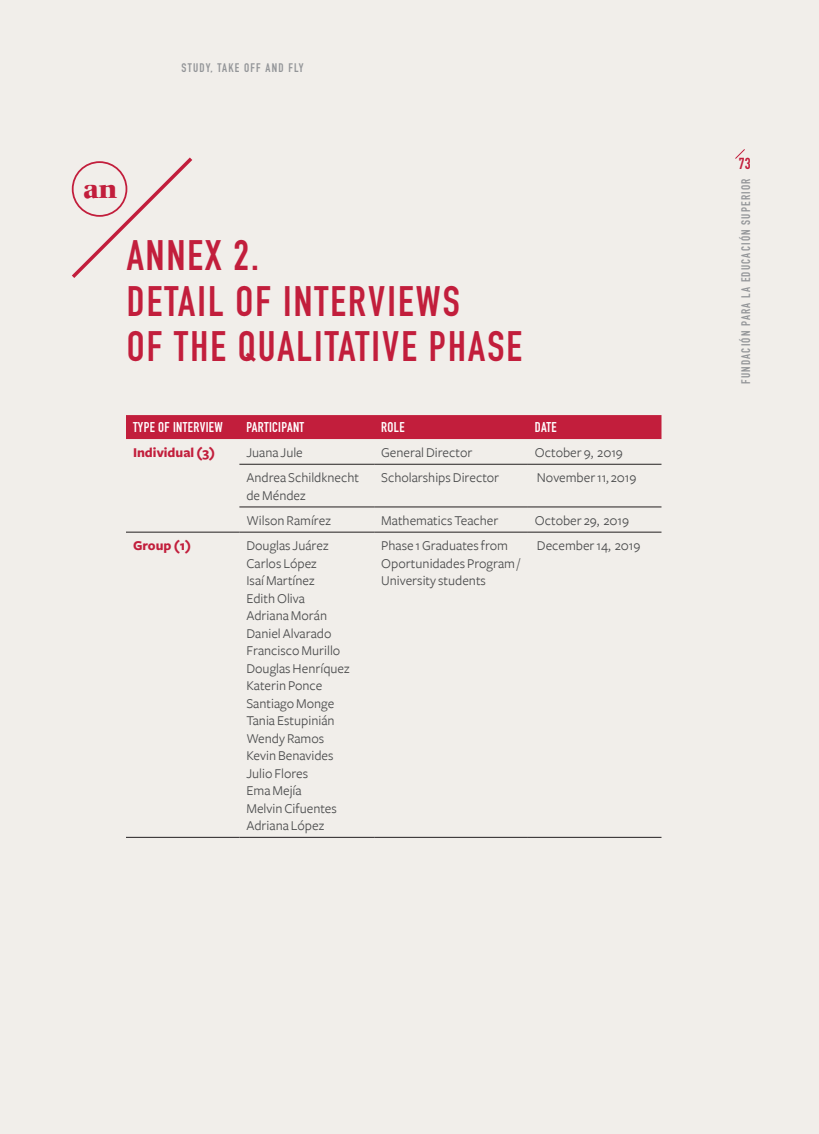
<style>
.page{position:relative;width:819px;height:1134px;background:#f1eeea}
.page>*{position:absolute;margin:0;border:0;box-sizing:border-box;transform-origin:0 0}
.t1{font:42px/45.5px "DIN Engschrift Std";letter-spacing:.05em;color:#c21e3c}
.t2{font:700 24.68px "Comenius Antiqua";color:#c21e3c}
.t3{font:15.75px "DIN Engschrift Std";color:#c21e3c}
.t4{font:14px/17.5px "Freight Sans";color:#4b4c4d}
.t5{font:14px "DIN Engschrift Std";letter-spacing:.025em;color:#fff}
.t6{font:700 14px "Freight Sans";color:#c21e3c}
.t7{font:12.25px "DIN Engschrift Std";letter-spacing:.1em;color:#939598}
</style>
<div class="page">
<svg style="left:735px;top:149px;width:10px;height:10px"></svg>
<div style="left:126px;top:415px;width:536px;height:24px;background:#c21e3c"></div>
<hr style="left:239px;top:464px;width:135px;height:1px;background:#231f20">
<hr style="left:374px;top:464px;width:154px;height:1px;background:#231f20">
<hr style="left:528px;top:464px;width:133px;height:1px;background:#231f20">
<hr style="left:239px;top:507px;width:135px;height:1px;background:#231f20">
<hr style="left:374px;top:507px;width:154px;height:1px;background:#231f20">
<hr style="left:528px;top:507px;width:133px;height:1px;background:#231f20">
<hr style="left:126px;top:532px;width:113px;height:1px;background:#231f20">
<hr style="left:239px;top:532px;width:135px;height:1px;background:#231f20">
<hr style="left:374px;top:532px;width:154px;height:1px;background:#231f20">
<hr style="left:528px;top:532px;width:133px;height:1px;background:#231f20">
<hr style="left:126px;top:837px;width:113px;height:1px;background:#231f20">
<hr style="left:239px;top:837px;width:135px;height:1px;background:#231f20">
<hr style="left:374px;top:837px;width:154px;height:1px;background:#231f20">
<hr style="left:528px;top:837px;width:133px;height:1px;background:#231f20">
<svg style="left:71px;top:157px;width:122px;height:121px"></svg>
<p class="t7" style="left:182px;top:60px;width:123px">STUDY, TAKE OFF AND FLY</p>
<h2 class="t2" style="left:83px;top:175px;width:36px">an</h2>
<h1 class="t1" style="left:127px;top:233px;width:397px">ANNEX 2.<br>DETAIL OF INTERVIEWS<br>OF THE QUALITATIVE PHASE</h1>
<p class="t5" style="left:133px;top:419px;width:91px">TYPE OF INTERVIEW</p>
<p class="t5" style="left:246px;top:419px;width:59px">PARTICIPANT</p>
<p class="t5" style="left:381px;top:419px;width:25px">ROLE</p>
<p class="t5" style="left:535px;top:419px;width:23px">DATE</p>
<p class="t6" style="left:133px;top:445px;width:84px">Individual (3)</p>
<p class="t4" style="left:246px;top:444px;width:58px">Juana Jule</p>
<p class="t4" style="left:381px;top:444px;width:93px">General Director</p>
<p class="t4" style="left:535px;top:444px;width:90px">October 9, 2019</p>
<p class="t4" style="left:246px;top:469px;width:114px">Andrea Schildknecht de Méndez</p>
<p class="t4" style="left:381px;top:469px;width:120px">Scholarships Director</p>
<p class="t4" style="left:537px;top:469px;width:101px">November 11, 2019</p>
<p class="t4" style="left:246px;top:512px;width:86px">Wilson Ramírez</p>
<p class="t4" style="left:381px;top:512px;width:119px">Mathematics Teacher</p>
<p class="t4" style="left:535px;top:512px;width:96px">October 29, 2019</p>
<p class="t6" style="left:133px;top:538px;width:60px">Group (1)</p>
<p class="t4" style="left:246px;top:537px;width:105px">Douglas Juárez<br>Carlos López<br>Isaí Martínez<br>Edith Oliva<br>Adriana Morán<br>Daniel Alvarado<br>Francisco Murillo<br>Douglas Henríquez<br>Katerin Ponce<br>Santiago Monge<br>Tania Estupinián<br>Wendy Ramos<br>Kevin Benavides<br>Julio Flores<br>Ema Mejía<br>Melvin Cifuentes<br>Adriana López</p>
<p class="t4" style="left:381px;top:537px;width:140px">Phase 1 Graduates from<br>Oportunidades Program /<br>University students</p>
<p class="t4" style="left:537px;top:537px;width:105px">December 14, 2019</p>
<p class="t3" style="left:739px;top:154px;width:13px">73</p>
<p class="t7" style="left:739px;top:384px;width:207px;rotate:-90deg">FUNDACIÓN PARA LA EDUCACIÓN SUPERIOR</p>
</div>
